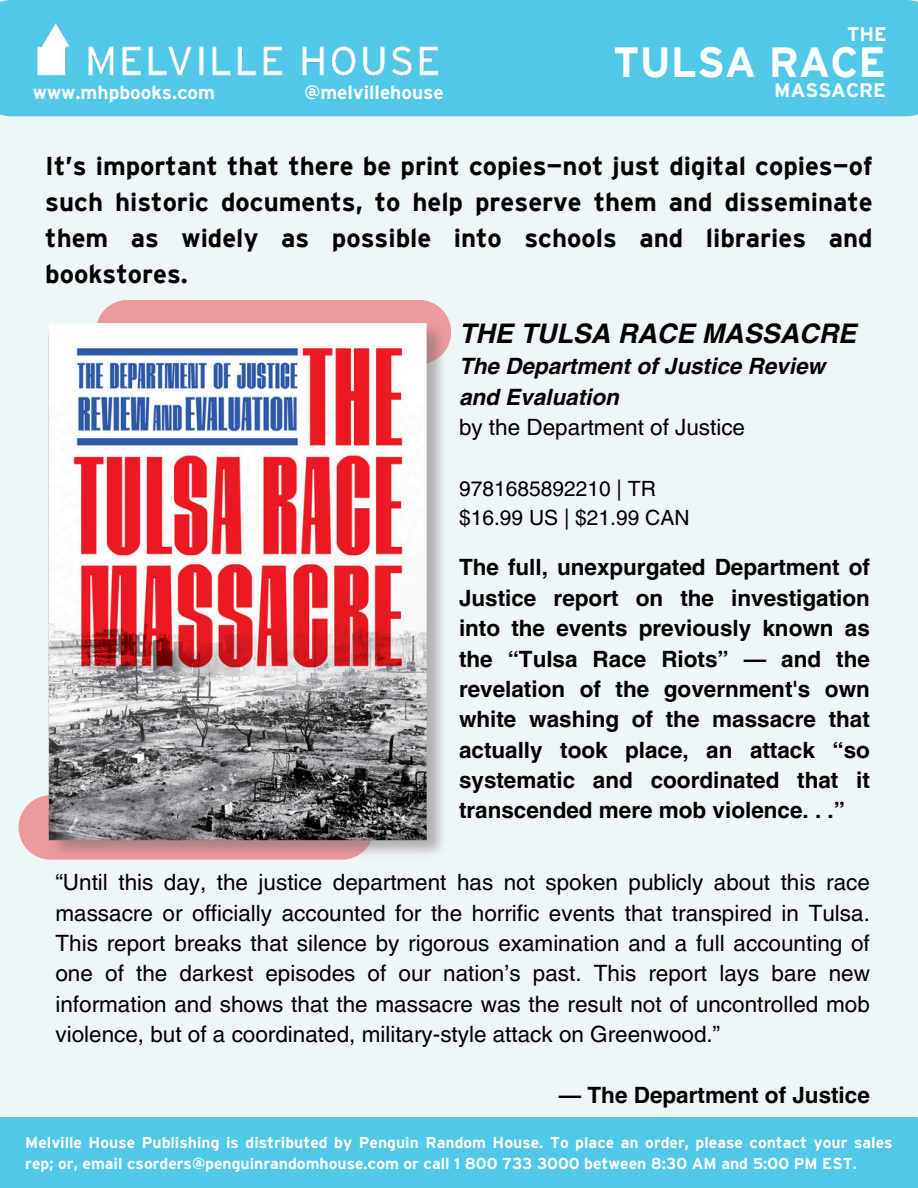
<style>
.page{position:relative;width:918px;height:1188px;background:#eef6f8}
.page>*{position:absolute;margin:0;border:0;box-sizing:border-box;transform-origin:0 0}
.t1{font:700 42.15px "Interstate";color:#fff}
.t2{font:italic 700 27px "Helvetica LT Pro";color:#000}
.t3{font:700 25.8px/36px "Interstate";color:#000;text-align:justify}
.t4{font:22.5px/30.3px "Helvetica LT Pro";color:#000;text-align:justify}
.t5{font:700 22.5px/30.3px "Helvetica LT Pro";color:#000;text-align:justify}
.t6{font:italic 700 22.5px/30.3px "Helvetica LT Pro";color:#000}
.t7{font:21px/29.2px "Helvetica LT Pro";color:#000}
.t8{font:700 19.65px "Interstate";color:#fff}
.t9{font:700 19.05px "Interstate";color:#fff}
.t10{font:700 15.75px/21.3px "Interstate";color:#fff}
.s1{font-weight:400;font-style:normal}
</style>
<div class="page">
<div style="left:0;top:1117px;width:918px;height:71px;background:#51c8e8"></div>
<div style="left:102px;top:300px;width:343px;height:13px;background:#ed9a9e"></div>
<svg style="left:19px;top:796px;width:26px;height:63px"></svg>
<img style="left:45px;top:313px;width:406px;height:547px">
<div style="left:0;top:0;width:918px;height:116px;background:#51c8e8"></div>
<img style="left:14px;top:8px;width:445px;height:89px">
<h5 class="t8" style="left:847px;top:23px;width:41px">THE</h5>
<p class="t1" style="left:613px;top:39px;width:274px">TULSA RACE</p>
<h4 class="t9" style="left:33px;top:82px;width:184px">www.mhpbooks.com</h4>
<h5 class="t9" style="left:304px;top:81px;width:141px">@melvillehouse</h5>
<h3 class="t8" style="left:774px;top:80px;width:113px">MASSACRE</h3>
<h2 class="t3" style="left:45px;top:148px;width:829px">It’s important that there be print copies—not just digital copies—of such historic documents, to help preserve them and disseminate them as widely as possible into schools and libraries and bookstores.</h2>
<p class="t2" style="left:459px;top:323px;width:399px">THE TULSA RACE MASSACRE</p>
<p class="t6" style="left:459px;top:353px;width:368px">The Department of Justice Review and Evaluation<br><span class="s1">by the Department of Justice</span></p>
<p class="t7" style="left:459px;top:476px;width:232px">9781685892210 | TR $16.99 US | $21.99 CAN</p>
<h1 class="t5" style="left:459px;top:555px;width:412px">The full, unexpurgated Department of Justice report on the investigation into the events previously known as the “Tulsa Race Riots” — and the revelation of the government's own white washing of the massacre that actually took place, an attack “so systematic and coordinated that it transcended mere mob violence. . .”</h1>
<h6 class="t4" style="left:55px;top:869px;width:816px">“Until this day, the justice department has not spoken publicly about this race massacre or officially accounted for the horrific events that transpired in Tulsa.<br>This report breaks that silence by rigorous examination and a full accounting of one of the darkest episodes of our nation’s past. This report lays bare new information and shows that the massacre was the result not of uncontrolled mob violence, but of a coordinated, military-style attack on Greenwood.”</h6>
<h6 class="t5" style="left:559px;top:1082px;width:313px">— The Department of Justice</h6>
<p class="t10" style="left:25px;top:1132px;width:869px">Melville House Publishing is distributed by Penguin Random House. To place an order, please contact your sales rep; or, email csorders@penguinrandomhouse.com or call 1 800 733 3000 between 8:30 AM and 5:00 PM EST.</p>
</div>
